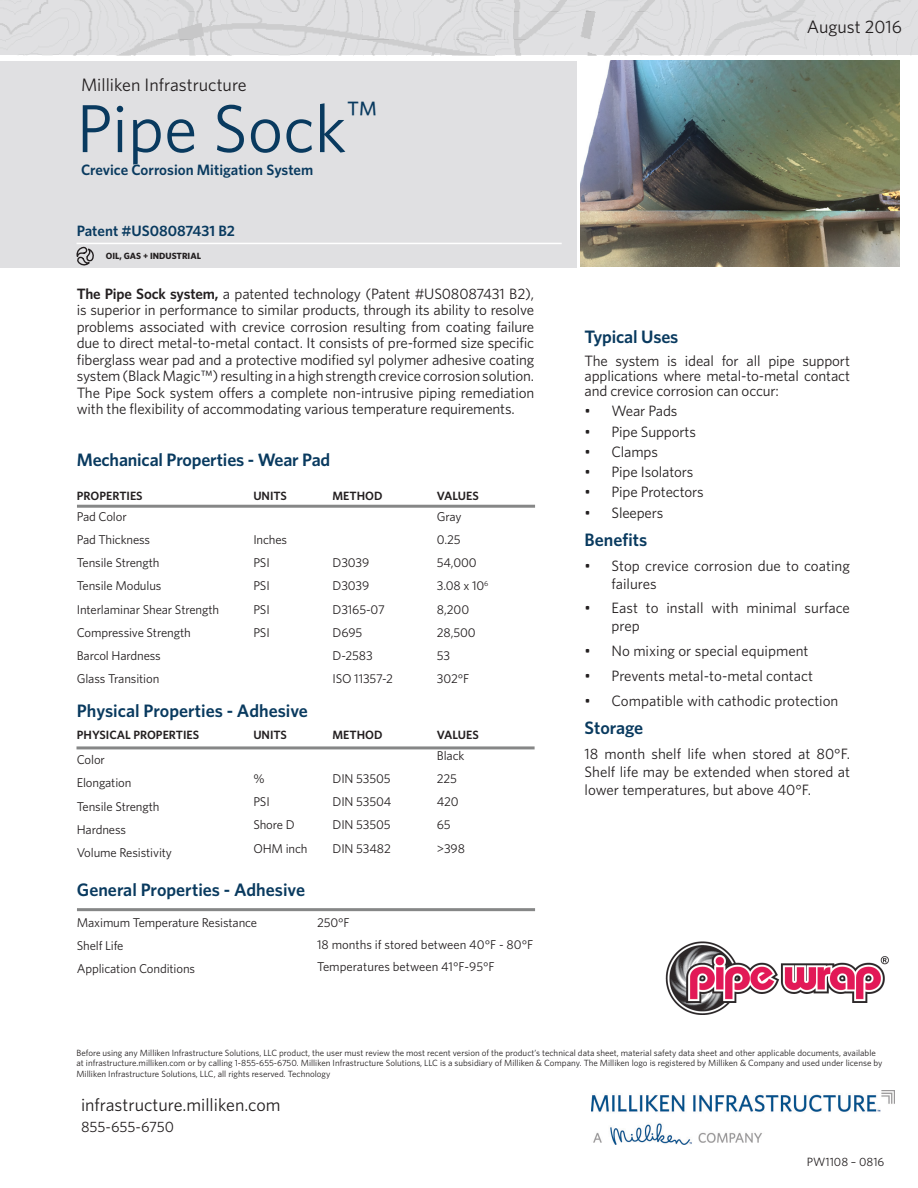
<style>
.page{position:relative;width:918px;height:1188px;background:#fff}
.page>*{position:absolute;margin:0;border:0;box-sizing:border-box;transform-origin:0 0}
.t1{font:67.95px "Whitney";color:#093a5f}
.t2{font:600 18px "Whitney";letter-spacing:-.005em;color:#093a5f}
.t3{font:18px "Whitney";color:#231f20}
.t4{font:15px/16.5px "Whitney";letter-spacing:-.01em;color:#231f20;text-align:justify}
.t5{font:600 15px "Whitney";color:#093a5f}
.t6{font:12.75px "Whitney";letter-spacing:-.01em;color:#231f20}
.t7{font:600 12px "Whitney";color:#231f20}
.t8{font:12px "Whitney";color:#231f20}
.t9{font:9px/10.8px "Whitney";color:#231f20}
.t10{font:700 9px "Whitney";color:#231f20}
.s1{font-weight:600}
</style>
<div class="page">
<img style="left:0;top:0;width:918px;height:55px">
<div style="left:0;top:62px;width:577px;height:206px;background:#e0e0e2"></div>
<hr style="left:76px;top:243px;width:486px;height:1px;background:#fff">
<img style="left:580px;top:60px;width:320px;height:207px">
<svg style="left:76px;top:246px;width:18px;height:20px"></svg>
<img style="left:592px;top:1090px;width:302px;height:54px">
<img style="left:665px;top:941px;width:224px;height:74px">
<hr style="left:77px;top:505px;width:458px;height:3px;background:#5e6060">
<hr style="left:76px;top:746px;width:459px;height:3px;background:#5e6060">
<hr style="left:77px;top:908px;width:458px;height:3px;background:#5e6060">
<p class="t3" style="left:81px;top:73px;width:167px">Milliken Infrastructure</p>
<p class="t1" style="left:76px;top:83px;width:303px">Pipe Sock<sup>™</sup></p>
<p class="t5" style="left:81px;top:160px;width:234px">Crevice Corrosion Mitigation System</p>
<p class="t5" style="left:77px;top:221px;width:160px">Patent #US08087431 B2</p>
<p class="t10" style="left:106px;top:250px;width:97px">OIL, GAS + INDUSTRIAL</p>
<p class="t4" style="left:77px;top:285px;width:459px"><span class="s1">The Pipe Sock system,</span> a patented technology (Patent #US08087431 B2), is superior in performance to similar products, through its ability to resolve problems associated with crevice corrosion resulting from coating failure due to direct metal-to-metal contact. It consists of pre-formed size specific fiberglass wear pad and a protective modified syl polymer adhesive coating system (Black Magic™) resulting in a high strength crevice corrosion solution.<br>The Pipe Sock system offers a complete non-intrusive piping remediation with the flexibility of accommodating various temperature requirements.</p>
<p class="t2" style="left:77px;top:447px;width:255px">Mechanical Properties - Wear Pad</p>
<p class="t7" style="left:77px;top:488px;width:67px">PROPERTIES</p>
<p class="t7" style="left:253px;top:488px;width:35px">UNITS</p>
<p class="t7" style="left:333px;top:488px;width:52px">METHOD</p>
<p class="t7" style="left:437px;top:488px;width:43px">VALUES</p>
<p class="t6" style="left:77px;top:508px;width:52px">Pad Color</p>
<p class="t6" style="left:77px;top:531px;width:75px">Pad Thickness</p>
<p class="t6" style="left:77px;top:554px;width:84px">Tensile Strength</p>
<p class="t6" style="left:77px;top:578px;width:86px">Tensile Modulus</p>
<p class="t6" style="left:77px;top:601px;width:144px">Interlaminar Shear Strength</p>
<p class="t6" style="left:77px;top:624px;width:116px">Compressive Strength</p>
<p class="t6" style="left:77px;top:647px;width:86px">Barcol Hardness</p>
<p class="t6" style="left:77px;top:671px;width:84px">Glass Transition</p>
<p class="t6" style="left:253px;top:531px;width:35px">Inches</p>
<p class="t6" style="left:253px;top:554px;width:18px">PSI</p>
<p class="t6" style="left:253px;top:578px;width:18px">PSI</p>
<p class="t6" style="left:253px;top:601px;width:18px">PSI</p>
<p class="t6" style="left:253px;top:624px;width:18px">PSI</p>
<p class="t6" style="left:333px;top:554px;width:38px">D3039</p>
<p class="t6" style="left:333px;top:578px;width:38px">D3039</p>
<p class="t6" style="left:333px;top:601px;width:54px">D3165-07</p>
<p class="t6" style="left:333px;top:624px;width:31px">D695</p>
<p class="t6" style="left:333px;top:647px;width:42px">D-2583</p>
<p class="t6" style="left:333px;top:671px;width:62px">ISO 11357-2</p>
<p class="t6" style="left:437px;top:508px;width:26px">Gray</p>
<p class="t6" style="left:437px;top:531px;width:25px">0.25</p>
<p class="t6" style="left:437px;top:554px;width:41px">54,000</p>
<p class="t6" style="left:437px;top:578px;width:53px">3.08 x 10<sup>6</sup></p>
<p class="t6" style="left:437px;top:601px;width:34px">8,200</p>
<p class="t6" style="left:437px;top:624px;width:40px">28,500</p>
<p class="t6" style="left:437px;top:647px;width:15px">53</p>
<p class="t6" style="left:437px;top:671px;width:34px">302°F</p>
<p class="t2" style="left:77px;top:699px;width:233px">Physical Properties - Adhesive</p>
<p class="t7" style="left:253px;top:727px;width:35px">UNITS</p>
<p class="t7" style="left:333px;top:727px;width:52px">METHOD</p>
<p class="t7" style="left:437px;top:727px;width:43px">VALUES</p>
<p class="t6" style="left:253px;top:770px;width:13px">%</p>
<p class="t6" style="left:253px;top:793px;width:18px">PSI</p>
<p class="t6" style="left:253px;top:816px;width:43px">Shore D</p>
<p class="t6" style="left:253px;top:840px;width:56px">OHM inch</p>
<p class="t7" style="left:77px;top:727px;width:124px">PHYSICAL PROPERTIES</p>
<p class="t6" style="left:437px;top:747px;width:29px">Black</p>
<p class="t6" style="left:437px;top:770px;width:22px">225</p>
<p class="t6" style="left:437px;top:793px;width:23px">420</p>
<p class="t6" style="left:437px;top:816px;width:15px">65</p>
<p class="t6" style="left:437px;top:840px;width:30px">&gt;398</p>
<p class="t6" style="left:77px;top:751px;width:30px">Color</p>
<p class="t6" style="left:77px;top:774px;width:56px">Elongation</p>
<p class="t6" style="left:77px;top:798px;width:84px">Tensile Strength</p>
<p class="t6" style="left:77px;top:821px;width:51px">Hardness</p>
<p class="t6" style="left:77px;top:844px;width:97px">Volume Resistivity</p>
<p class="t6" style="left:333px;top:770px;width:60px">DIN 53505</p>
<p class="t6" style="left:333px;top:793px;width:60px">DIN 53504</p>
<p class="t6" style="left:333px;top:816px;width:60px">DIN 53505</p>
<p class="t6" style="left:333px;top:840px;width:60px">DIN 53482</p>
<p class="t2" style="left:77px;top:878px;width:230px">General Properties - Adhesive</p>
<p class="t6" style="left:77px;top:914px;width:182px">Maximum Temperature Resistance</p>
<p class="t6" style="left:77px;top:937px;width:48px">Shelf Life</p>
<p class="t6" style="left:77px;top:960px;width:120px">Application Conditions</p>
<p class="t6" style="left:317px;top:914px;width:34px">250°F</p>
<p class="t6" style="left:317px;top:936px;width:218px">18 months if stored between 40°F - 80°F</p>
<p class="t6" style="left:317px;top:958px;width:179px">Temperatures between 41°F-95°F</p>
<p class="t3" style="left:807px;top:15px;width:97px">August 2016</p>
<p class="t2" style="left:585px;top:325px;width:95px">Typical Uses</p>
<p class="t4" style="left:585px;top:352px;width:267px;line-height:15.3px">The system is ideal for all pipe support applications where metal-to-metal contact and crevice corrosion can occur:</p>
<p class="t4" style="left:585px;top:403px;width:94px">• Wear Pads</p>
<p class="t4" style="left:585px;top:423px;width:113px">• Pipe Supports</p>
<p class="t4" style="left:585px;top:443px;width:75px">• Clamps</p>
<p class="t4" style="left:585px;top:463px;width:110px">• Pipe Isolators</p>
<p class="t4" style="left:585px;top:484px;width:121px">• Pipe Protectors</p>
<p class="t4" style="left:585px;top:504px;width:80px">• Sleepers</p>
<p class="t2" style="left:585px;top:528px;width:64px">Benefits</p>
<p class="t4" style="left:612px;top:556px;width:240px;line-height:18px;text-indent:-27px">• Stop crevice corrosion due to coating failures</p>
<p class="t4" style="left:612px;top:599px;width:240px;line-height:18px;text-indent:-27px">• East to install with minimal surface prep</p>
<p class="t4" style="left:585px;top:642px;width:225px">• No mixing or special equipment</p>
<p class="t4" style="left:585px;top:667px;width:230px">• Prevents metal-to-metal contact</p>
<p class="t4" style="left:585px;top:692px;width:255px">• Compatible with cathodic protection</p>
<p class="t2" style="left:585px;top:716px;width:60px">Storage</p>
<p class="t4" style="left:585px;top:744px;width:267px;line-height:18px">18 month shelf life when stored at 80°F.<br>Shelf life may be extended when stored at lower temperatures, but above 40°F.</p>
<p class="t9" style="left:76px;top:1047px;width:807px">Before using any Milliken Infrastructure Solutions, LLC product, the user must review the most recent version of the product’s technical data sheet, material safety data sheet and other applicable documents, available at infrastructure.milliken.com or by calling 1-855-655-6750. Milliken Infrastructure Solutions, LLC is a subsidiary of Milliken &amp; Company. The Milliken logo is registered by Milliken &amp; Company and used under license by<br>Milliken Infrastructure Solutions, LLC, all rights reserved. Technology</p>
<p class="t3" style="left:81px;top:1093px;width:201px">infrastructure.milliken.com</p>
<p class="t4" style="left:81px;top:1118px;width:94px">855-655-6750</p>
<p class="t8" style="left:807px;top:1154px;width:79px">PW1108 – 0816</p>
</div>
